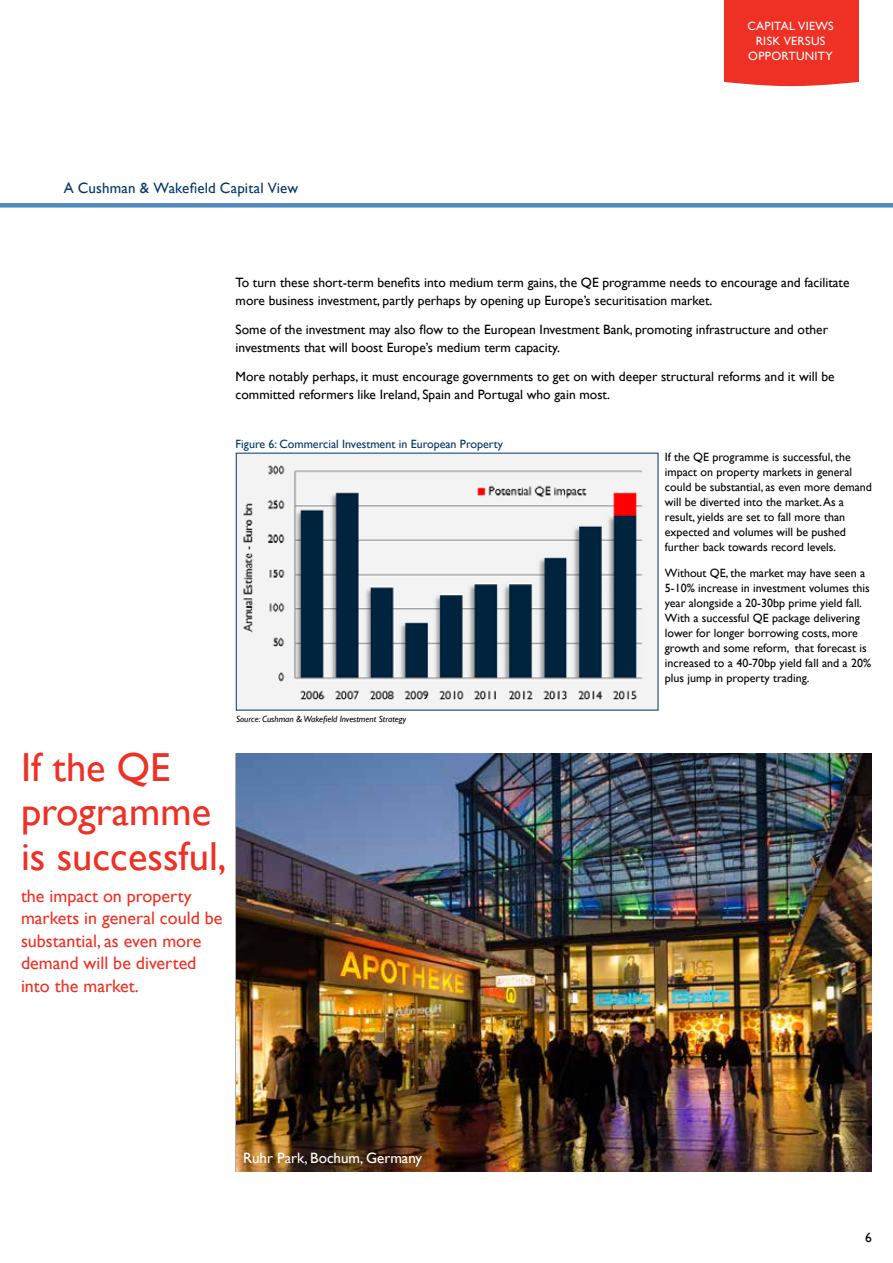
<style>
.page{position:relative;width:893px;height:1263px;background:#fff}
.page>*{position:absolute;margin:0;border:0;box-sizing:border-box;transform-origin:0 0}
.t1{font:40.5px/44.2px "Gill Sansfor CW";color:#ee3124}
.t2{font:18px/22.5px "Gill Sansfor CW";color:#ee3124}
.t3{font:15px "Gill Sansfor CW";letter-spacing:.01em;color:#003768}
.t4{font:15px "Gill Sansfor CW";color:#fff}
.t5{font:13.5px/18px "Gill Sansfor CW";color:#000}
.t6{font:12px/15px "Gill Sansfor CW";color:#000}
.t7{font:12px "Gill Sansfor CW";color:#003768}
.t8{font:12px/15px "Gill Sansfor CW";letter-spacing:.025em;color:#fff;text-align:center}
.t9{font:italic 9px "Gill Sansfor CW";color:#000}
</style>
<div class="page">
<div style="left:0;top:203px;width:893px;height:5px;background:#4f8abe"></div>
<div style="left:724px;top:0;width:135px;height:86px;background:#ee3124"></div>
<img style="left:238px;top:455px;width:418px;height:253px">
<img style="left:236px;top:753px;width:636px;height:419px">
<p class="t3" style="left:64px;top:177px;width:236px">A Cushman &amp; Wakefield Capital View</p>
<p class="t8" style="left:747px;top:18px;width:88px">CAPITAL VIEWS<br>RISK VERSUS<br>OPPORTUNITY</p>
<p class="t5" style="left:236px;top:273px;width:615px">To turn these short-term benefits into medium term gains, the QE programme needs to encourage and facilitate more business investment, partly perhaps by opening up Europe’s securitisation market.</p>
<p class="t5" style="left:236px;top:320px;width:594px">Some of the investment may also flow to the European Investment Bank, promoting infrastructure and other investments that will boost Europe’s medium term capacity.</p>
<p class="t5" style="left:236px;top:367px;width:601px">More notably perhaps, it must encourage governments to get on with deeper structural reforms and it will be committed reformers like Ireland, Spain and Portugal who gain most.</p>
<p class="t7" style="left:236px;top:435px;width:269px">Figure 6: Commercial Investment in European Property</p>
<h1 class="t1" style="left:21px;top:745px;width:207px">If the QE programme is successful,</h1>
<h2 class="t2" style="left:21px;top:884px;width:203px">the impact on property markets in general could be substantial, as even more demand will be diverted into the market.</h2>
<p class="t9" style="left:236px;top:712px;width:171px">Source: Cushman &amp; Wakefield Investment Strategy</p>
<p class="t4" style="left:243px;top:1147px;width:181px">Ruhr Park, Bochum, Germany</p>
<p class="t6" style="left:665px;top:450px;width:209px">If the QE programme is successful, the impact on property markets in general could be substantial, as even more demand will be diverted into the market. As a result, yields are set to fall more than expected and volumes will be pushed further back towards record levels.</p>
<p class="t6" style="left:665px;top:565px;width:208px">Without QE, the market may have seen a 5-10% increase in investment volumes this year alongside a 20-30bp prime yield fall.<br>With a successful QE package delivering lower for longer borrowing costs, more growth and some reform, that forecast is increased to a 40-70bp yield fall and a 20% plus jump in property trading.</p>
<p class="t5" style="left:865px;top:1228px;width:8px">6</p>
</div>
